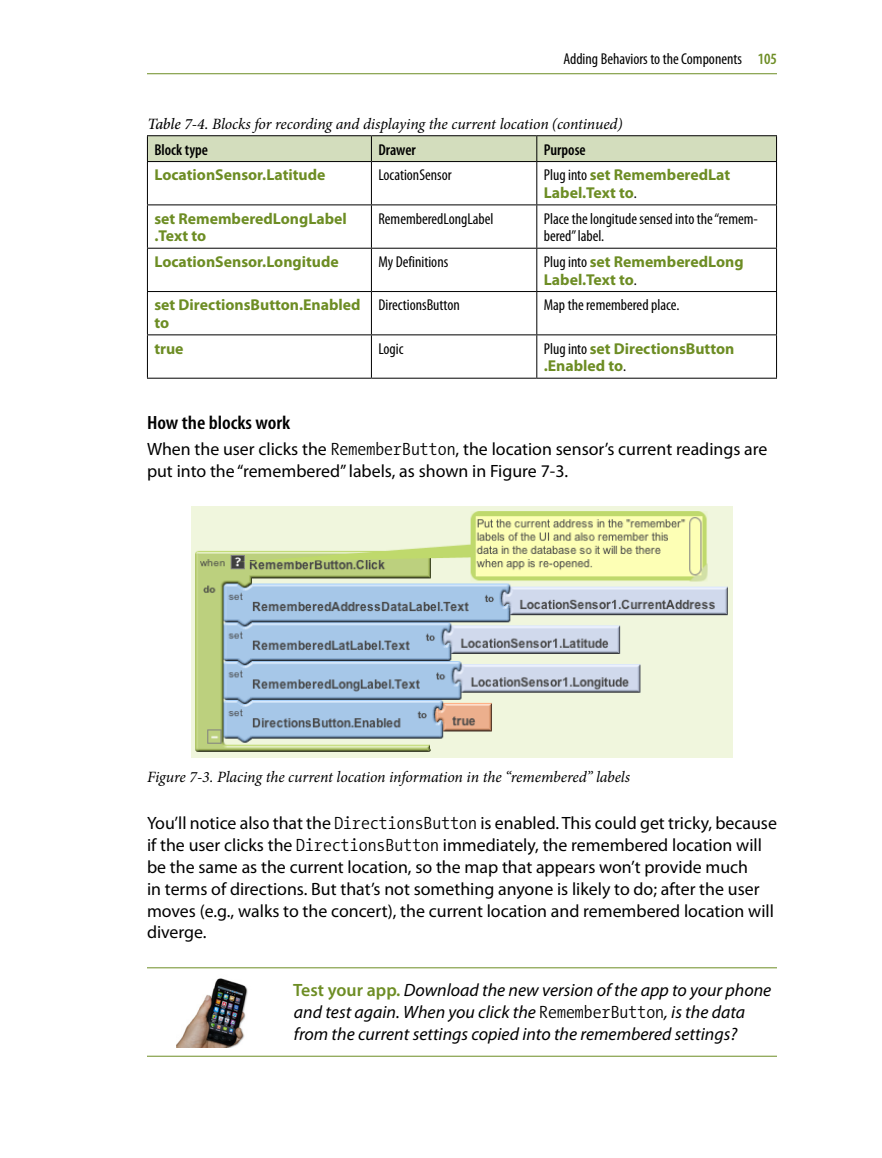
<style>
.page{position:relative;width:882px;height:1158px;background:#fff}
.page>*{position:absolute;margin:0;border:0;box-sizing:border-box;transform-origin:0 0}
.t1{font:600 condensed 19.25px "Myriad Pro";color:#000;scale:1.1 1}
.t2{font:17.85px/21.9px "Myriad Pro";color:#000}
.t3{font:italic 17.85px/21.9px "Myriad Pro";color:#000}
.t4{font:700 15.75px/17.5px "Myriad Pro";color:#6d8d24}
.t5{font:condensed 15.75px/17.5px "Myriad Pro";color:#000}
.t6{font:italic 15.75px "Minion Pro";letter-spacing:-.01em;color:#000}
.t7{font:600 condensed 15.75px "Myriad Pro";color:#000}
.s1{font-weight:600;color:#6d8d24}
.s2{font-weight:500}
.s3{font-weight:400;font-stretch:condensed;color:#000}
.s4{font-family:"The Sans Mono Cd W4";font-weight:300}
.s5{font-weight:600;font-style:normal;color:#6d8d24}
.s6{font-family:"The Sans Mono Cd W4";font-weight:300;font-style:normal}
</style>
<div class="page">
<hr style="left:147px;top:73px;width:630px;height:1px;background:#6d8d24">
<hr style="left:147px;top:967px;width:630px;height:1px;background:#6d8d24">
<hr style="left:147px;top:1055px;width:630px;height:1px;background:#6d8d24">
<div style="left:147px;top:136px;width:630px;height:25px;background:#d3ddbd"></div>
<hr style="left:147px;top:161px;width:224px;height:1px;background:#000">
<hr style="left:147px;top:162px;width:1px;height:42px;background:#000">
<hr style="left:371px;top:161px;width:166px;height:1px;background:#000">
<hr style="left:371px;top:162px;width:1px;height:42px;background:#000">
<hr style="left:537px;top:161px;width:240px;height:1px;background:#000">
<hr style="left:536px;top:162px;width:1px;height:42px;background:#000">
<hr style="left:776px;top:162px;width:1px;height:42px;background:#000">
<hr style="left:147px;top:204px;width:224px;height:1px;background:#000">
<hr style="left:147px;top:205px;width:1px;height:43px;background:#000">
<hr style="left:371px;top:204px;width:166px;height:1px;background:#000">
<hr style="left:371px;top:205px;width:1px;height:43px;background:#000">
<hr style="left:537px;top:204px;width:240px;height:1px;background:#000">
<hr style="left:536px;top:205px;width:1px;height:43px;background:#000">
<hr style="left:776px;top:205px;width:1px;height:43px;background:#000">
<hr style="left:147px;top:248px;width:224px;height:1px;background:#000">
<hr style="left:147px;top:249px;width:1px;height:42px;background:#000">
<hr style="left:371px;top:248px;width:166px;height:1px;background:#000">
<hr style="left:371px;top:249px;width:1px;height:42px;background:#000">
<hr style="left:537px;top:248px;width:240px;height:1px;background:#000">
<hr style="left:536px;top:249px;width:1px;height:42px;background:#000">
<hr style="left:776px;top:249px;width:1px;height:42px;background:#000">
<hr style="left:147px;top:291px;width:224px;height:1px;background:#000">
<hr style="left:147px;top:292px;width:1px;height:42px;background:#000">
<hr style="left:371px;top:291px;width:166px;height:1px;background:#000">
<hr style="left:371px;top:292px;width:1px;height:42px;background:#000">
<hr style="left:537px;top:291px;width:240px;height:1px;background:#000">
<hr style="left:536px;top:292px;width:1px;height:42px;background:#000">
<hr style="left:776px;top:292px;width:1px;height:42px;background:#000">
<hr style="left:147px;top:334px;width:224px;height:1px;background:#000">
<hr style="left:147px;top:335px;width:1px;height:43px;background:#000">
<hr style="left:371px;top:334px;width:166px;height:1px;background:#000">
<hr style="left:371px;top:335px;width:1px;height:43px;background:#000">
<hr style="left:537px;top:334px;width:240px;height:1px;background:#000">
<hr style="left:536px;top:335px;width:1px;height:43px;background:#000">
<hr style="left:776px;top:335px;width:1px;height:43px;background:#000">
<hr style="left:147px;top:378px;width:224px;height:1px;background:#000">
<hr style="left:371px;top:378px;width:166px;height:1px;background:#000">
<hr style="left:537px;top:378px;width:240px;height:1px;background:#000">
<hr style="left:147px;top:135px;width:224px;height:1px;background:#000">
<hr style="left:371px;top:135px;width:166px;height:1px;background:#000">
<hr style="left:537px;top:135px;width:240px;height:1px;background:#000">
<img style="left:191px;top:506px;width:542px;height:251px">
<img style="left:177px;top:978px;width:71px;height:69px">
<p class="t5" style="left:563px;top:50px;width:215px">Adding Behaviors to the Components <span class="s1">105</span></p>
<p class="t6" style="left:147px;top:113px;width:477px"><span class="s2">Table 7-4.</span> Blocks for recording and displaying the current location (continued)</p>
<p class="t7" style="left:154px;top:140px;width:55px">Block type</p>
<p class="t7" style="left:378px;top:140px;width:39px">Drawer</p>
<p class="t7" style="left:544px;top:140px;width:43px">Purpose</p>
<p class="t4" style="left:154px;top:166px;width:173px">LocationSensor.Latitude</p>
<p class="t5" style="left:378px;top:166px;width:75px">LocationSensor</p>
<p class="t4" style="left:544px;top:166px;width:188px"><span class="s3">Plug into</span> set RememberedLat<br>Label.Text to<span class="s3">.</span></p>
<p class="t4" style="left:154px;top:209px;width:194px">set RememberedLongLabel .Text to</p>
<p class="t5" style="left:378px;top:209px;width:117px">RememberedLongLabel</p>
<p class="t5" style="left:544px;top:209px;width:216px">Place the longitude sensed into the“remem&shy;bered”label.</p>
<p class="t4" style="left:154px;top:252px;width:186px">LocationSensor.Longitude</p>
<p class="t5" style="left:378px;top:253px;width:71px">My Definitions</p>
<p class="t4" style="left:544px;top:252px;width:201px"><span class="s3">Plug into</span> set RememberedLong<br>Label.Text to<span class="s3">.</span></p>
<p class="t4" style="left:154px;top:296px;width:208px">set DirectionsButton.Enabled to</p>
<p class="t5" style="left:378px;top:296px;width:83px">DirectionsButton</p>
<p class="t5" style="left:544px;top:296px;width:137px">Map the remembered place.</p>
<p class="t4" style="left:154px;top:339px;width:31px">true</p>
<p class="t5" style="left:378px;top:339px;width:27px">Logic</p>
<p class="t4" style="left:544px;top:339px;width:192px"><span class="s3">Plug into</span> set DirectionsButton .Enabled to<span class="s3">.</span></p>
<p class="t1" style="left:147px;top:410px;width:132px">How the blocks work</p>
<p class="t2" style="left:147px;top:437px;width:622px">When the user clicks the <span class="s4">RememberButton</span>, the location sensor’s current readings are put into the “remembered” labels, as shown in Figure 7-3.</p>
<p class="t6" style="left:147px;top:766px;width:485px">Figure 7-3. Placing the current location information in the “remembered” labels</p>
<p class="t2" style="left:147px;top:812px;width:631px">You’ll notice also that the <span class="s4">DirectionsButton</span> is enabled. This could get tricky, because if the user clicks the <span class="s4">DirectionsButton</span> immediately, the remembered location will be the same as the current location, so the map that appears won’t provide much<br>in terms of directions. But that’s not something anyone is likely to do; after the user moves (e.g., walks to the concert), the current location and remembered location will diverge.</p>
<p class="t3" style="left:293px;top:979px;width:480px"><span class="s5">Test your app.</span> Download the new version of the app to your phone and test again. When you click the <span class="s6">RememberButton</span>, is the data from the current settings copied into the remembered settings?</p>
</div>
